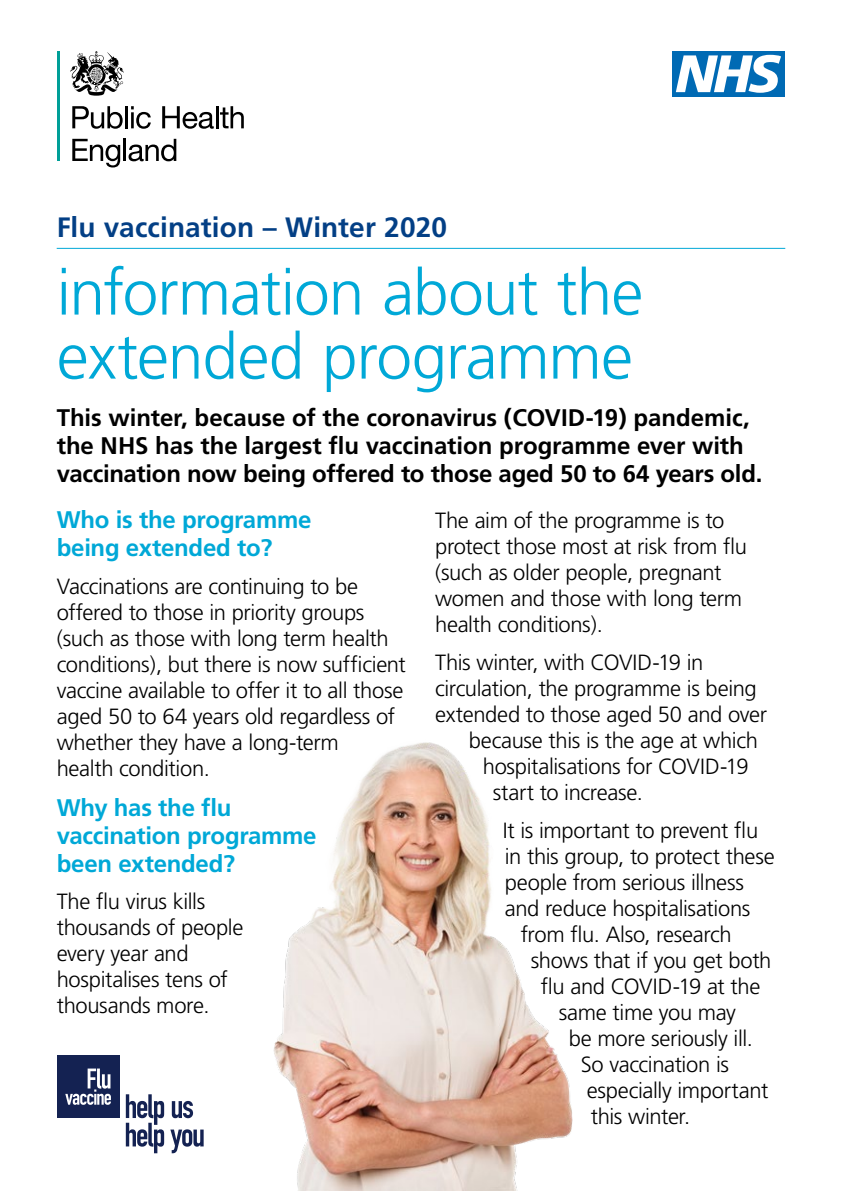
<style>
.page{position:relative;width:842px;height:1191px;background:#fff}
.page>*{position:absolute;margin:0;border:0;box-sizing:border-box;transform-origin:0 0}
.t1{font:300 64px/64px "Frutiger";letter-spacing:-.015em;color:#00a8d7}
.t2{font:700 28px "Frutiger";letter-spacing:.005em;color:#033f85}
.t3{font:700 24px/28px "Frutiger";letter-spacing:-.005em;color:#000}
.t4{font:700 24px/28px "Frutiger";letter-spacing:-.01em;color:#00a8d7}
.t5{font:300 22px/26px "Frutiger";letter-spacing:-.015em;color:#000}
</style>
<div class="page">
<div style="left:673px;top:51px;width:112px;height:46px;background:#006ab4"></div>
<svg style="left:676px;top:55px;width:105px;height:38px"></svg>
<hr style="left:57px;top:51px;width:2px;height:110px;background:#009f98">
<svg style="left:72px;top:106px;width:51px;height:23px"></svg>
<hr style="left:125px;top:106px;width:3px;height:22px;background:#000">
<svg style="left:131px;top:106px;width:20px;height:23px"></svg>
<svg style="left:162px;top:106px;width:52px;height:23px"></svg>
<hr style="left:216px;top:106px;width:2px;height:22px;background:#000">
<svg style="left:220px;top:106px;width:24px;height:22px"></svg>
<svg style="left:72px;top:139px;width:48px;height:28px"></svg>
<hr style="left:123px;top:139px;width:3px;height:22px;background:#000">
<svg style="left:129px;top:139px;width:47px;height:22px"></svg>
<svg style="left:70px;top:51px;width:54px;height:45px"></svg>
<hr style="left:57px;top:248px;width:728px;height:1px;background:#00a8d7">
<img style="left:57px;top:742px;width:516px;height:449px">
<p class="t2" style="left:57px;top:210px;width:392px">Flu vaccination – Winter 2020</p>
<p class="t1" style="left:57px;top:260px;width:588px">information about the extended programme</p>
<p class="t3" style="left:57px;top:404px;width:707px">This winter, because of the coronavirus (COVID-19) pandemic, the NHS has the largest flu vaccination programme ever with vaccination now being offered to those aged 50 to 64 years old.</p>
<h3 class="t4" style="left:57px;top:506px;width:256px">Who is the programme being extended to?</h3>
<p class="t5" style="left:57px;top:573px;width:351px">Vaccinations are continuing to be offered to those in priority groups (such as those with long term health conditions), but there is now sufficient vaccine available to offer it to all those aged 50 to 64 years old regardless of whether they have a long-term<br>health condition.</p>
<h3 class="t4" style="left:57px;top:793px;width:261px">Why has the flu vaccination programme been extended?</h3>
<p class="t5" style="left:57px;top:888px;width:188px">The flu virus kills thousands of people every year and hospitalises tens of thousands more.</p>
<p class="t5" style="left:435px;top:507px;width:313px">The aim of the programme is to protect those most at risk from flu (such as older people, pregnant women and those with long term health conditions).</p>
<p class="t5" style="left:435px;top:649px;width:270px">This winter, with COVID-19 in</p>
<p class="t5" style="left:435px;top:675px;width:323px">circulation, the programme is being</p>
<p class="t5" style="left:435px;top:701px;width:334px">extended to those aged 50 and over</p>
<p class="t5" style="left:469px;top:727px;width:291px">because this is the age at which</p>
<p class="t5" style="left:483px;top:753px;width:267px">hospitalisations for COVID-19</p>
<p class="t5" style="left:493px;top:779px;width:152px">start to increase.</p>
<p class="t5" style="left:503px;top:817px;width:257px">It is important to prevent flu</p>
<p class="t5" style="left:505px;top:843px;width:271px">in this group, to protect these</p>
<p class="t5" style="left:505px;top:869px;width:241px">people from serious illness</p>
<p class="t5" style="left:505px;top:895px;width:247px">and reduce hospitalisations</p>
<p class="t5" style="left:521px;top:921px;width:213px">from flu. Also, research</p>
<p class="t5" style="left:531px;top:947px;width:242px">shows that if you get both</p>
<p class="t5" style="left:541px;top:973px;width:221px">flu and COVID-19 at the</p>
<p class="t5" style="left:559px;top:999px;width:179px">same time you may</p>
<p class="t5" style="left:569px;top:1025px;width:186px">be more seriously ill.</p>
<p class="t5" style="left:581px;top:1051px;width:150px">So vaccination is</p>
<p class="t5" style="left:587px;top:1077px;width:183px">especially important</p>
<p class="t5" style="left:591px;top:1103px;width:101px">this winter.</p>
</div>
